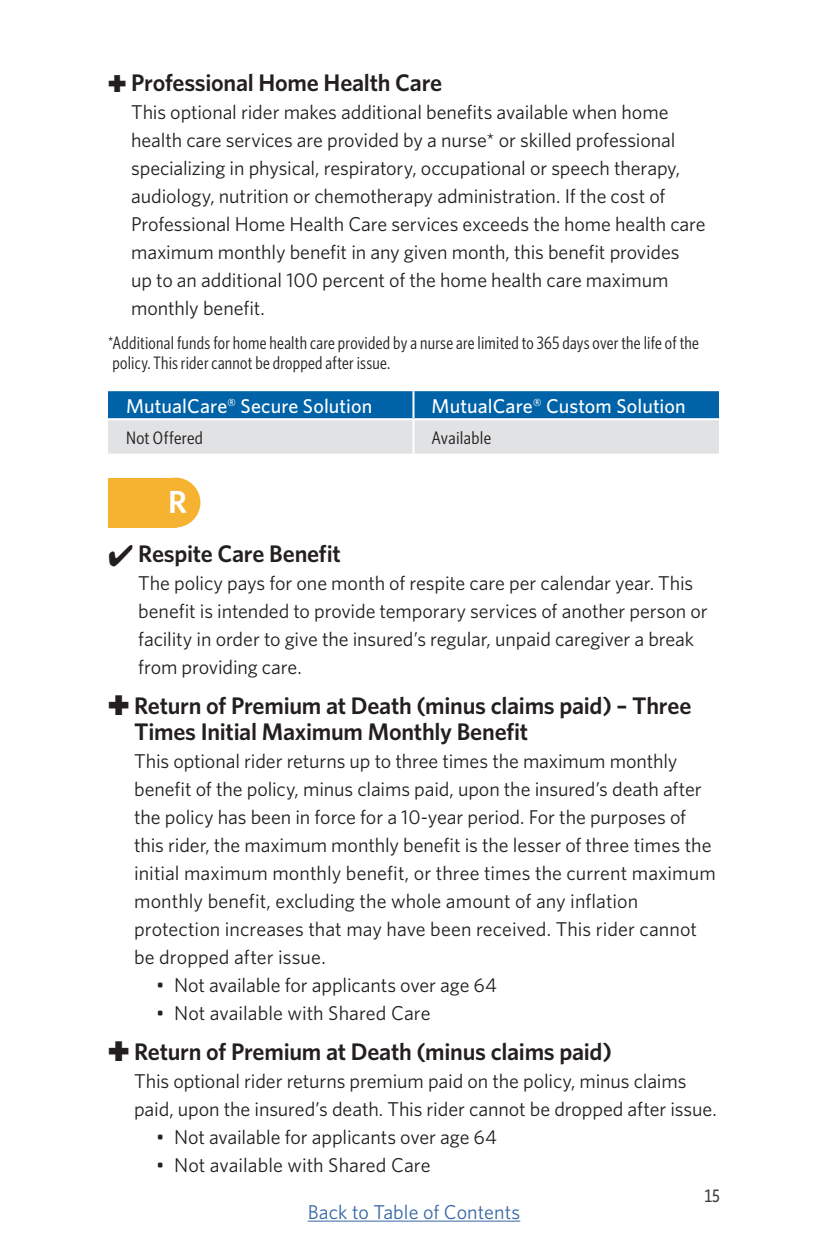
<style>
.page{position:relative;width:828px;height:1260px;background:#fff}
.page>*{position:absolute;margin:0;border:0;box-sizing:border-box;transform-origin:0 0}
.t1{font:600 32px "Whitney";color:#fff}
.t2{font:600 24px/26px "Whitney";letter-spacing:-.01em;color:#231f20}
.t3{font:20px/28px "Whitney";letter-spacing:-.005em;color:#231f20}
.t4{font:500 20px "Whitney";letter-spacing:.005em;color:#fff}
.t5{font:20px "Whitney";letter-spacing:.005em;color:#3667a4}
.t6{font:18px/20px "Whitney Condensed";letter-spacing:.015em;color:#231f20}
.t7{font:18px "Whitney Condensed";letter-spacing:.015em;color:#231f20;scale:1.1 1}
.t8{font:500 18px "Whitney Condensed";color:#3e3e3f}
.s1{font-size:16px}
</style>
<div class="page">
<svg style="left:108px;top:391px;width:611px;height:63px;background:#7eaac9"></svg>
<hr style="left:412px;top:391px;width:2px;height:27px;background:#fff">
<hr style="left:108px;top:418px;width:306px;height:2px;background:#fff">
<hr style="left:414px;top:418px;width:305px;height:2px;background:#fff">
<hr style="left:412px;top:420px;width:2px;height:34px;background:#fff">
<div style="left:108px;top:478px;width:68px;height:49px;background:#f6b332"></div>
<div style="left:151px;top:478px;width:49px;height:49px;background:#f6b332;border-radius:50%"></div>
<hr style="left:308px;top:1221px;width:212px;height:1px;background:#3667a4">
<p class="t2" style="left:108px;top:69px;width:336px">✚ Professional Home Health Care</p>
<p class="t3" style="left:131px;top:98px;width:576px">This optional rider makes additional benefits available when home health care services are provided by a nurse* or skilled professional specializing in physical, respiratory, occupational or speech therapy, audiology, nutrition or chemotherapy administration. If the cost of Professional Home Health Care services exceeds the home health care maximum monthly benefit in any given month, this benefit provides<br>up to an additional 100 percent of the home health care maximum monthly benefit.</p>
<p class="t6" style="left:108px;top:332px;width:593px">*Additional funds for home health care provided by a nurse are limited to 365 days over the life of the policy. This rider cannot be dropped after issue.</p>
<p class="t4" style="left:126px;top:393px;width:248px">MutualCare<span class="s1">®</span> Secure Solution</p>
<p class="t4" style="left:432px;top:393px;width:256px">MutualCare<span class="s1">®</span> Custom Solution</p>
<p class="t7" style="left:126px;top:426px;width:72px">Not Offered</p>
<p class="t7" style="left:431px;top:426px;width:56px">Available</p>
<h1 class="t1" style="left:168px;top:481px;width:20px">R</h1>
<p class="t2" style="left:108px;top:540px;width:234px">✔ Respite Care Benefit</p>
<p class="t3" style="left:138px;top:568px;width:571px">The policy pays for one month of respite care per calendar year. This benefit is intended to provide temporary services of another person or facility in order to give the insured’s regular, unpaid caregiver a break from providing care.</p>
<p class="t2" style="left:134px;top:692px;width:559px;text-indent:-26px">✚ Return of Premium at Death (minus claims paid) – Three<br>Times Initial Maximum Monthly Benefit</p>
<p class="t3" style="left:134px;top:746px;width:583px">This optional rider returns up to three times the maximum monthly benefit of the policy, minus claims paid, upon the insured’s death after the policy has been in force for a 10-year period. For the purposes of this rider, the maximum monthly benefit is the lesser of three times the initial maximum monthly benefit, or three times the current maximum monthly benefit, excluding the whole amount of any inflation protection increases that may have been received. This rider cannot be dropped after issue.</p>
<p class="t3" style="left:156px;top:970px;width:343px">• Not available for applicants over age 64</p>
<p class="t3" style="left:156px;top:998px;width:276px">• Not available with Shared Care</p>
<p class="t2" style="left:108px;top:1038px;width:505px">✚ Return of Premium at Death (minus claims paid)</p>
<p class="t3" style="left:134px;top:1066px;width:584px">This optional rider returns premium paid on the policy, minus claims paid, upon the insured’s death. This rider cannot be dropped after issue.</p>
<p class="t3" style="left:156px;top:1122px;width:343px">• Not available for applicants over age 64</p>
<p class="t3" style="left:156px;top:1150px;width:276px">• Not available with Shared Care</p>
<p class="t5" style="left:308px;top:1199px;width:214px">Back to Table of Contents</p>
<p class="t8" style="left:704px;top:1185px;width:17px">15</p>
</div>
